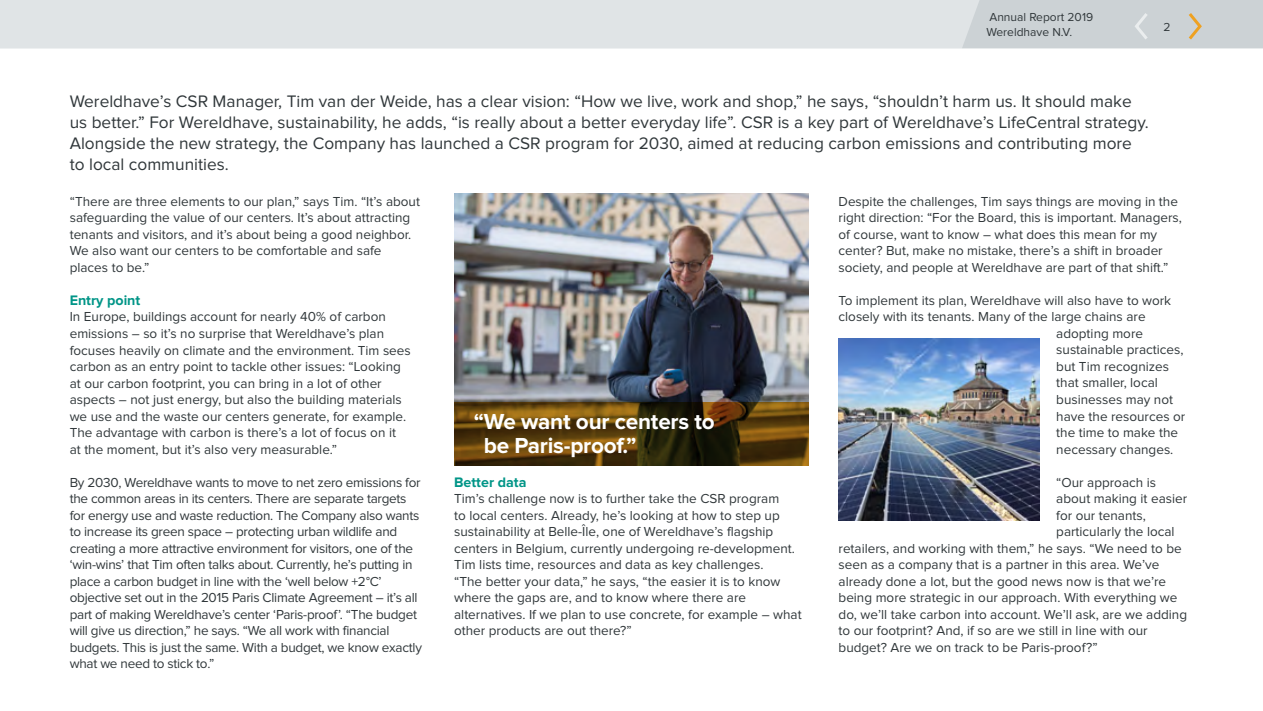
<style>
.page{position:relative;width:1263px;height:711px;background:#fff}
.page>*{position:absolute;margin:0;border:0;box-sizing:border-box;transform-origin:0 0}
.t1{font:700 22.5px/24px "Proxima Nova";letter-spacing:-.01em;color:#fff}
.t2{font:17.25px/21px "Proxima Nova";color:#30373a}
.t3{font:700 14.25px "Proxima Nova";color:#009587}
.t4{font:13.5px/16.5px "Proxima Nova";color:#30373a}
.t5{font:13.5px/16.5px "Proxima Nova";letter-spacing:-.02em;color:#30373a}
.t6{font:12px/15px "Proxima Nova";color:#30373a}
</style>
<div class="page">
<img style="left:454px;top:193px;width:355px;height:208px">
<svg style="left:454px;top:401px;width:355px;height:64px;background:#543b0d"></svg>
<img style="left:838px;top:338px;width:201px;height:182px">
<div style="left:0;top:0;width:1263px;height:48px;background:#e0e4e6"></div>
<div style="left:962px;top:0;width:301px;height:48px;background:#ccd2d5"></div>
<p class="t6" style="left:986px;top:10px;width:108px">Annual Report 2019<br>Wereldhave N.V.</p>
<p class="t6" style="left:1163px;top:20px;width:9px">2</p>
<p class="t2" style="left:70px;top:91px;width:1081px">Wereldhave’s CSR Manager, Tim van der Weide, has a clear vision: “How we live, work and shop,” he says, “shouldn’t harm us. It should make us better.” For Wereldhave, sustainability, he adds, “is really about a better everyday life”. CSR is a key part of Wereldhave’s LifeCentral strategy.<br>Alongside the new strategy, the Company has launched a CSR program for 2030, aimed at reducing carbon emissions and contributing more to local communities.</p>
<p class="t4" style="left:70px;top:193px;width:352px">“There are three elements to our plan,” says Tim. “It’s about safeguarding the value of our centers. It’s about attracting tenants and visitors, and it’s about being a good neighbor.<br>We also want our centers to be comfortable and safe places to be.”</p>
<p class="t3" style="left:70px;top:293px;width:72px">Entry point</p>
<p class="t4" style="left:70px;top:309px;width:342px">In Europe, buildings account for nearly 40% of carbon emissions – so it’s no surprise that Wereldhave’s plan focuses heavily on climate and the environment. Tim sees carbon as an entry point to tackle other issues: “Looking at our carbon footprint, you can bring in a lot of other aspects – not just energy, but also the building materials we use and the waste our centers generate, for example.<br>The advantage with carbon is there’s a lot of focus on it<br>at the moment, but it’s also very measurable.”</p>
<p class="t5" style="left:70px;top:474px;width:354px">By 2030, Wereldhave wants to move to net zero emissions for the common areas in its centers. There are separate targets for energy use and waste reduction. The Company also wants to increase its green space – protecting urban wildlife and creating a more attractive environment for visitors, one of the ‘win-wins’ that Tim often talks about. Currently, he’s putting in place a carbon budget in line with the ‘well below +2°C’ objective set out in the 2015 Paris Climate Agreement – it’s all part of making Wereldhave’s center ‘Paris-proof’. “The budget will give us direction,” he says. “We all work with financial budgets. This is just the same. With a budget, we know exactly what we need to stick to.”</p>
<p class="t3" style="left:454px;top:475px;width:74px">Better data</p>
<h1 class="t1" style="left:484px;top:410px;width:232px;text-indent:-10px">“We want our centers to be Paris-proof.”</h1>
<p class="t4" style="left:454px;top:490px;width:349px">Tim’s challenge now is to further take the CSR program<br>to local centers. Already, he’s looking at how to step up sustainability at Belle-Île, one of Wereldhave’s flagship centers in Belgium, currently undergoing re-development.<br>Tim lists time, resources and data as key challenges.<br>“The better your data,” he says, “the easier it is to know where the gaps are, and to know where there are alternatives. If we plan to use concrete, for example – what other products are out there?”</p>
<p class="t4" style="left:838px;top:193px;width:345px">Despite the challenges, Tim says things are moving in the right direction: “For the Board, this is important. Managers, of course, want to know – what does this mean for my center? But, make no mistake, there’s a shift in broader society, and people at Wereldhave are part of that shift.”</p>
<p class="t4" style="left:838px;top:292px;width:334px">To implement its plan, Wereldhave will also have to work</p>
<p class="t4" style="left:838px;top:309px;width:308px">closely with its tenants. Many of the large chains are</p>
<p class="t4" style="left:1056px;top:325px;width:88px">adopting more</p>
<p class="t4" style="left:1056px;top:342px;width:129px">sustainable practices,</p>
<p class="t4" style="left:1056px;top:358px;width:114px">but Tim recognizes</p>
<p class="t4" style="left:1056px;top:375px;width:103px">that smaller, local</p>
<p class="t4" style="left:1056px;top:391px;width:118px">businesses may not</p>
<p class="t4" style="left:1056px;top:408px;width:131px">have the resources or</p>
<p class="t4" style="left:1056px;top:424px;width:123px">the time to make the</p>
<p class="t4" style="left:1056px;top:441px;width:119px">necessary changes.</p>
<p class="t4" style="left:1056px;top:474px;width:101px">“Our approach is</p>
<p class="t4" style="left:1056px;top:490px;width:132px">about making it easier</p>
<p class="t4" style="left:1056px;top:507px;width:91px">for our tenants,</p>
<p class="t4" style="left:1056px;top:523px;width:120px">particularly the local</p>
<p class="t4" style="left:838px;top:540px;width:345px">retailers, and working with them,” he says. “We need to be</p>
<p class="t4" style="left:838px;top:556px;width:322px">seen as a company that is a partner in this area. We’ve</p>
<p class="t4" style="left:838px;top:573px;width:329px">already done a lot, but the good news now is that we’re</p>
<p class="t4" style="left:838px;top:589px;width:340px">being more strategic in our approach. With everything we</p>
<p class="t4" style="left:838px;top:606px;width:350px">do, we’ll take carbon into account. We’ll ask, are we adding</p>
<p class="t4" style="left:838px;top:622px;width:311px">to our footprint? And, if so are we still in line with our</p>
<p class="t4" style="left:838px;top:639px;width:261px">budget? Are we on track to be Paris-proof?”</p>
</div>
